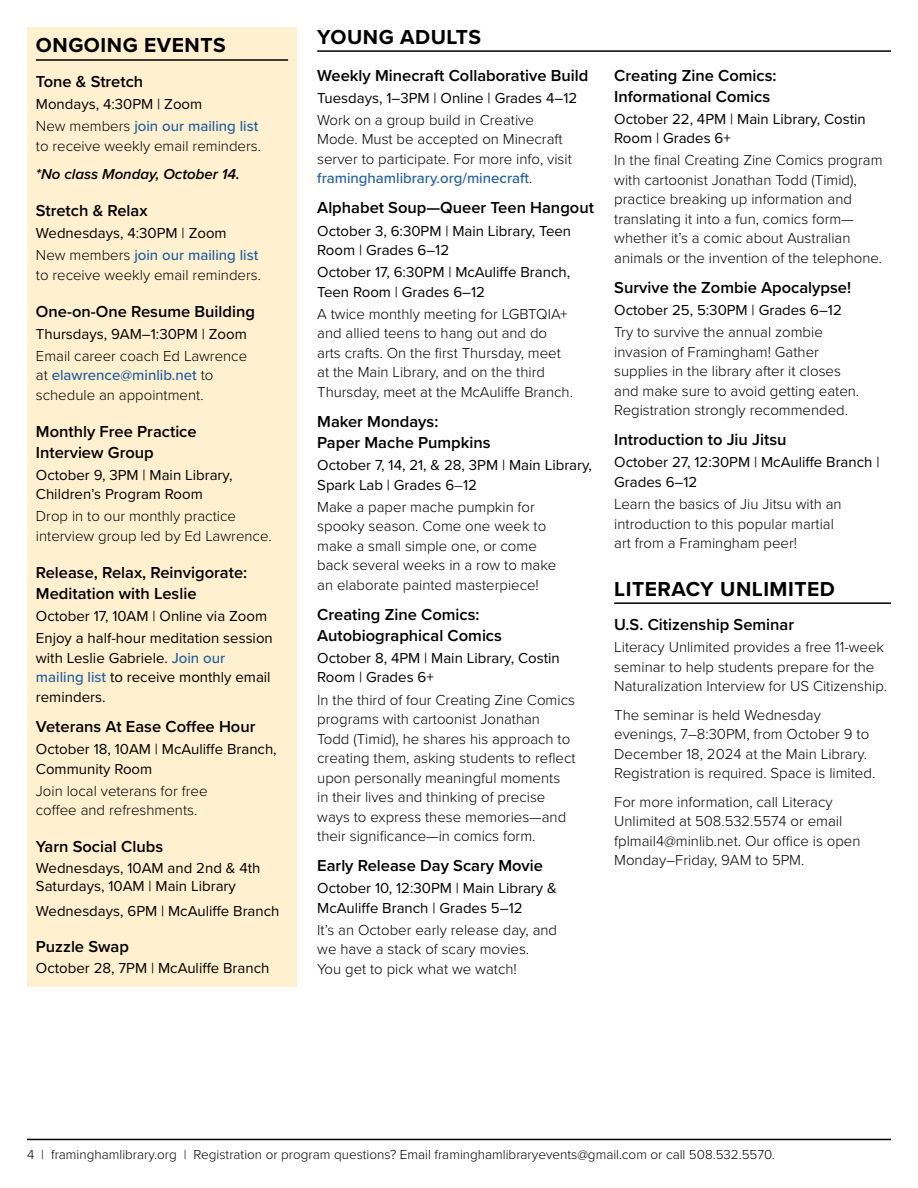
<style>
.page{position:relative;width:918px;height:1188px;background:#fff}
.page>*{position:absolute;margin:0;border:0;box-sizing:border-box;transform-origin:0 0}
.t1{font:700 21px "Proxima Nova";letter-spacing:.025em;color:#000}
.t2{font:600 16.5px/21px "Proxima Nova";color:#000}
.t3{font:300 15px/19.5px "Proxima Nova";color:#000}
.t4{font:15px/19.5px "Proxima Nova";color:#000}
.t5{font:italic 600 15px "Proxima Nova";color:#000}
.t6{font:300 13.5px "Proxima Nova";color:#000}
.s1{font-weight:300}
.s2{font-weight:500;color:#215e9e}
</style>
<div class="page">
<hr style="left:27px;top:1139px;width:864px;height:1px;background:#000">
<hr style="left:614px;top:602px;width:277px;height:2px;background:#000">
<hr style="left:317px;top:50px;width:574px;height:2px;background:#000">
<div style="left:27px;top:27px;width:270px;height:959px;background:#fff1d0"></div>
<hr style="left:36px;top:59px;width:252px;height:2px;background:#000">
<h1 class="t1" style="left:36px;top:30px;width:191px">ONGOING EVENTS</h1>
<p class="t2" style="left:36px;top:71px;width:109px">Tone &amp; Stretch</p>
<p class="t4" style="left:36px;top:92px;width:224px;line-height:22.2px">Mondays, 4:30PM | Zoom<br><span class="s1">New members</span> <span class="s2">join our mailing list</span></p>
<p class="t3" style="left:36px;top:135px;width:227px">to receive weekly email reminders.</p>
<p class="t5" style="left:36px;top:163px;width:206px">*No class Monday, October 14.</p>
<p class="t2" style="left:36px;top:199px;width:113px">Stretch &amp; Relax</p>
<p class="t4" style="left:36px;top:221px;width:224px;line-height:22.2px">Wednesdays, 4:30PM | Zoom<br><span class="s1">New members</span> <span class="s2">join our mailing list</span></p>
<p class="t3" style="left:36px;top:264px;width:227px">to receive weekly email reminders.</p>
<p class="t2" style="left:36px;top:300px;width:221px">One-on-One Resume Building</p>
<p class="t4" style="left:36px;top:323px;width:212px">Thursdays, 9AM–1:30PM | Zoom</p>
<p class="t3" style="left:36px;top:345px;width:213px">Email career coach Ed Lawrence at <span class="s2">elawrence@minlib.net</span> to schedule an appointment.</p>
<p class="t2" style="left:36px;top:420px;width:162px">Monthly Free Practice<br>Interview Group</p>
<p class="t4" style="left:36px;top:464px;width:198px">October 9, 3PM | Main Library,<br>Children’s Program Room</p>
<p class="t3" style="left:36px;top:506px;width:237px">Drop in to our monthly practice interview group led by Ed Lawrence.</p>
<p class="t2" style="left:36px;top:561px;width:213px">Release, Relax, Reinvigorate:<br>Meditation with Leslie</p>
<p class="t4" style="left:36px;top:604px;width:238px;line-height:22.2px">October 17, 10AM | Online via Zoom<br>Enjoy a half-hour meditation session</p>
<p class="t4" style="left:36px;top:647px;width:236px">with Leslie Gabriele. <span class="s2">Join our mailing list</span> to receive monthly email reminders.</p>
<p class="t2" style="left:36px;top:716px;width:221px">Veterans At Ease Coffee Hour</p>
<p class="t4" style="left:36px;top:739px;width:242px">October 18, 10AM | McAuliffe Branch,<br>Community Room</p>
<p class="t3" style="left:36px;top:780px;width:173px">Join local veterans for free coffee and refreshments.</p>
<p class="t2" style="left:36px;top:836px;width:129px">Yarn Social Clubs</p>
<p class="t4" style="left:36px;top:858px;width:226px;line-height:18px">Wednesdays, 10AM and 2nd &amp; 4th<br>Saturdays, 10AM | Main Library</p>
<p class="t4" style="left:36px;top:900px;width:245px">Wednesdays, 6PM | McAuliffe Branch</p>
<p class="t2" style="left:36px;top:936px;width:95px">Puzzle Swap</p>
<p class="t4" style="left:36px;top:957px;width:235px">October 28, 7PM | McAuliffe Branch</p>
<h1 class="t1" style="left:317px;top:21px;width:165px">YOUNG ADULTS</h1>
<p class="t2" style="left:317px;top:64px;width:273px">Weekly Minecraft Collaborative Build</p>
<p class="t4" style="left:317px;top:87px;width:262px">Tuesdays, 1–3PM | Online | Grades 4–12</p>
<p class="t3" style="left:317px;top:109px;width:256px">Work on a group build in Creative Mode. Must be accepted on Minecraft server to participate. For more info, visit <span class="s2">framinghamlibrary.org/minecraft</span>.</p>
<p class="t2" style="left:317px;top:197px;width:278px">Alphabet Soup—Queer Teen Hangout</p>
<p class="t4" style="left:317px;top:220px;width:255px">October 3, 6:30PM | Main Library, Teen<br>Room | Grades 6–12</p>
<p class="t4" style="left:317px;top:262px;width:254px">October 17, 6:30PM | McAuliffe Branch,<br>Teen Room | Grades 6–12</p>
<p class="t3" style="left:317px;top:303px;width:257px">A twice monthly meeting for LGBTQIA+ and allied teens to hang out and do arts crafts. On the first Thursday, meet at the Main Library, and on the third Thursday, meet at the McAuliffe Branch.</p>
<p class="t2" style="left:317px;top:410px;width:175px">Maker Mondays:<br>Paper Mache Pumpkins</p>
<p class="t4" style="left:317px;top:455px;width:276px">October 7, 14, 21, &amp; 28, 3PM | Main Library,<br>Spark Lab | Grades 6<span class="s1">–</span>12</p>
<p class="t3" style="left:317px;top:496px;width:240px">Make a paper mache pumpkin for spooky season. Come one week to make a small simple one, or come back several weeks in a row to make an elaborate painted masterpiece!</p>
<p class="t2" style="left:317px;top:603px;width:186px">Creating Zine Comics:<br>Autobiographical Comics</p>
<p class="t4" style="left:317px;top:647px;width:244px">October 8, 4PM | Main Library, Costin<br>Room | Grades 6+</p>
<p class="t3" style="left:317px;top:689px;width:260px">In the third of four Creating Zine Comics programs with cartoonist Jonathan Todd (Timid), he shares his approach to creating them, asking students to reflect upon personally meaningful moments<br>in their lives and thinking of precise ways to express these memories—and their significance—in comics form.</p>
<p class="t2" style="left:317px;top:855px;width:227px">Early Release Day Scary Movie</p>
<p class="t4" style="left:317px;top:878px;width:241px">October 10, 12:30PM | Main Library &amp;<br>McAuliffe Branch | Grades 5–12</p>
<p class="t3" style="left:317px;top:919px;width:241px">It’s an October early release day, and we have a stack of scary movies.<br>You get to pick what we watch!</p>
<p class="t2" style="left:614px;top:64px;width:164px">Creating Zine Comics:<br>Informational Comics</p>
<p class="t4" style="left:614px;top:108px;width:253px">October 22, 4PM | Main Library, Costin<br>Room | Grades 6+</p>
<p class="t3" style="left:614px;top:150px;width:270px">In the final Creating Zine Comics program with cartoonist Jonathan Todd (Timid), practice breaking up information and translating it into a fun, comics form— whether it’s a comic about Australian animals or the invention of the telephone.</p>
<p class="t2" style="left:614px;top:276px;width:238px">Survive the Zombie Apocalypse!</p>
<p class="t4" style="left:614px;top:300px;width:229px">October 25, 5:30PM | Grades 6–12</p>
<p class="t3" style="left:614px;top:322px;width:246px">Try to survive the annual zombie invasion of Framingham! Gather supplies in the library after it closes and make sure to avoid getting eaten.<br>Registration strongly recommended.</p>
<p class="t2" style="left:614px;top:429px;width:174px">Introduction to Jiu Jitsu</p>
<p class="t4" style="left:614px;top:452px;width:267px">October 27, 12:30PM | McAuliffe Branch |<br>Grades 6–12</p>
<p class="t3" style="left:614px;top:493px;width:229px">Learn the basics of Jiu Jitsu with an introduction to this popular martial art from a Framingham peer!</p>
<h1 class="t1" style="left:614px;top:573px;width:222px">LITERACY UNLIMITED</h1>
<p class="t2" style="left:614px;top:614px;width:181px">U.S. Citizenship Seminar</p>
<p class="t3" style="left:614px;top:637px;width:274px">Literacy Unlimited provides a free 11-week seminar to help students prepare for the<br>Naturalization Interview for US Citizenship.</p>
<p class="t3" style="left:614px;top:704px;width:263px">The seminar is held Wednesday evenings, 7–8:30PM, from October 9 to December 18, 2024 at the Main Library.<br>Registration is required. Space is limited.</p>
<p class="t3" style="left:614px;top:791px;width:248px">For more information, call Literacy Unlimited at 508.532.5574 or email fplmail4@minlib.net. Our office is open Monday–Friday, 9AM to 5PM.</p>
<p class="t6" style="left:27px;top:1145px;width:749px">4 | framinghamlibrary.org | Registration or program questions? Email framinghamlibraryevents@gmail.com or call 508.532.5570.</p>
</div>
